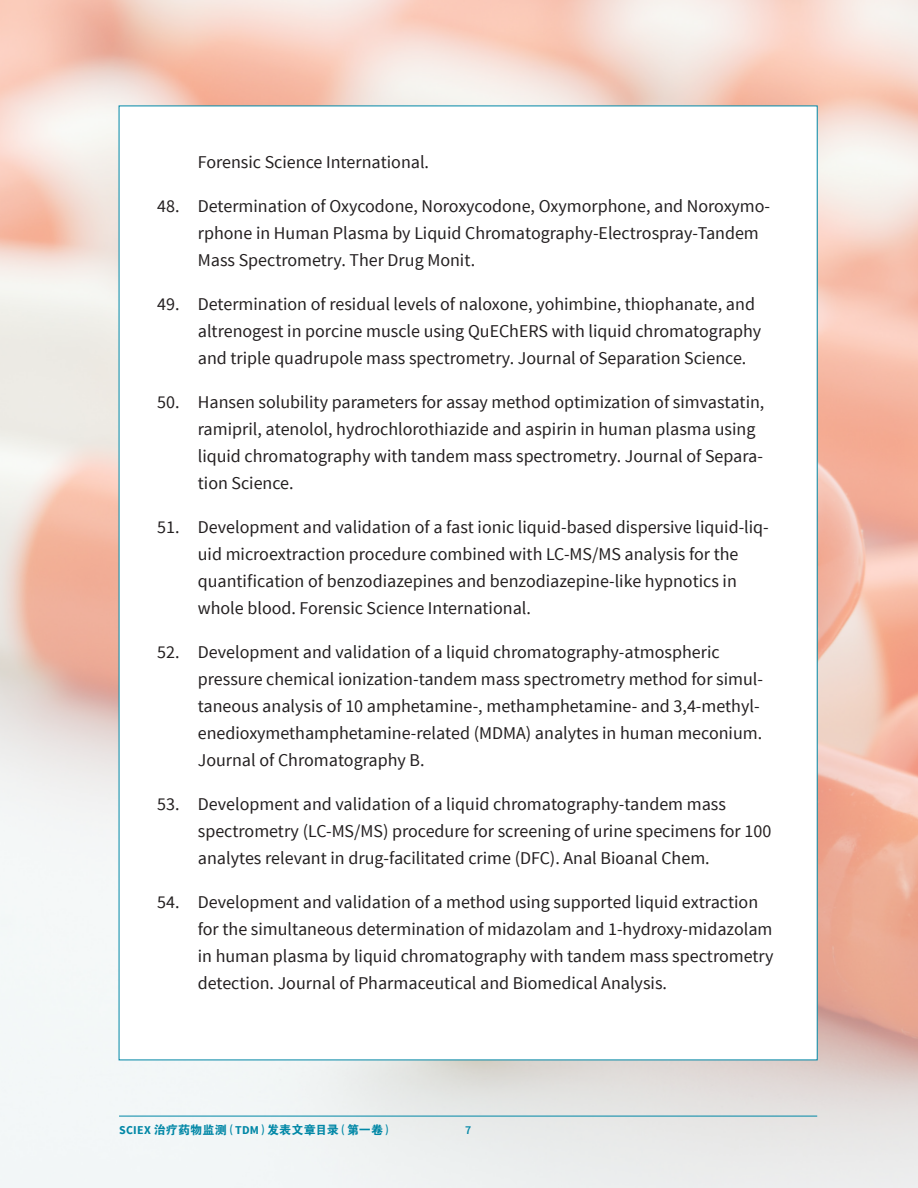
<style>
.page{position:relative;width:918px;height:1188px;background:#fff}
.page>*{position:absolute;margin:0;border:0;box-sizing:border-box;transform-origin:0 0}
.t1{font:18px/27px "Source Sans Pro";color:#231f20}
.t2{font:12px "FZDHTK GBK1 0";letter-spacing:.01em;color:#0087a6}
.t3{font:600 12px "Source Sans Pro";color:#0087a6}
.s1{font-family:"Source Sans Pro";font-weight:700}
</style>
<div class="page">
<img style="left:0;top:0;width:918px;height:1188px">
<hr style="left:119px;top:1116px;width:698px;height:1px;background:#0087a6">
<div style="left:119px;top:106px;width:699px;height:954px;background:#fff"></div>
<p class="t1" style="left:198px;top:149px;width:233px">Forensic Science International.</p>
<p class="t1" style="left:198px;top:193px;width:574px;text-indent:-41px">48. Determination of Oxycodone, Noroxycodone, Oxymorphone, and Noroxymo&shy;rphone in Human Plasma by Liquid Chromatography-Electrospray-Tandem<br>Mass Spectrometry. Ther Drug Monit.</p>
<p class="t1" style="left:198px;top:291px;width:565px;text-indent:-41px">49. Determination of residual levels of naloxone, yohimbine, thiophanate, and altrenogest in porcine muscle using QuEChERS with liquid chromatography and triple quadrupole mass spectrometry. Journal of Separation Science.</p>
<p class="t1" style="left:198px;top:389px;width:568px;text-indent:-41px">50. Hansen solubility parameters for assay method optimization of simvastatin, ramipril, atenolol, hydrochlorothiazide and aspirin in human plasma using liquid chromatography with tandem mass spectrometry. Journal of Separa&shy;tion Science.</p>
<p class="t1" style="left:198px;top:514px;width:572px;text-indent:-41px">51. Development and validation of a fast ionic liquid-based dispersive liquid-liq&shy;uid microextraction procedure combined with LC-MS/MS analysis for the quantification of benzodiazepines and benzodiazepine-like hypnotics in whole blood. Forensic Science International.</p>
<p class="t1" style="left:198px;top:639px;width:567px;text-indent:-41px">52. Development and validation of a liquid chromatography-atmospheric pressure chemical ionization-tandem mass spectrometry method for simul&shy;taneous analysis of 10 amphetamine-, methamphetamine- and 3,4-methyl&shy;enedioxymethamphetamine-related (MDMA) analytes in human meconium.<br>Journal of Chromatography B.</p>
<p class="t1" style="left:198px;top:791px;width:575px;text-indent:-41px">53. Development and validation of a liquid chromatography-tandem mass spectrometry (LC-MS/MS) procedure for screening of urine specimens for 100 analytes relevant in drug-facilitated crime (DFC). Anal Bioanal Chem.</p>
<p class="t1" style="left:198px;top:889px;width:577px;text-indent:-41px">54. Development and validation of a method using supported liquid extraction for the simultaneous determination of midazolam and 1-hydroxy-midazolam in human plasma by liquid chromatography with tandem mass spectrometry detection. Journal of Pharmaceutical and Biomedical Analysis.</p>
<p class="t2" style="left:119px;top:1124px;width:276px"><span class="s1">SCIEX</span> 治疗药物监测（<span class="s1">TDM</span>）发表文章目录（第一卷）</p>
<p class="t3" style="left:465px;top:1122px;width:8px">7</p>
</div>
